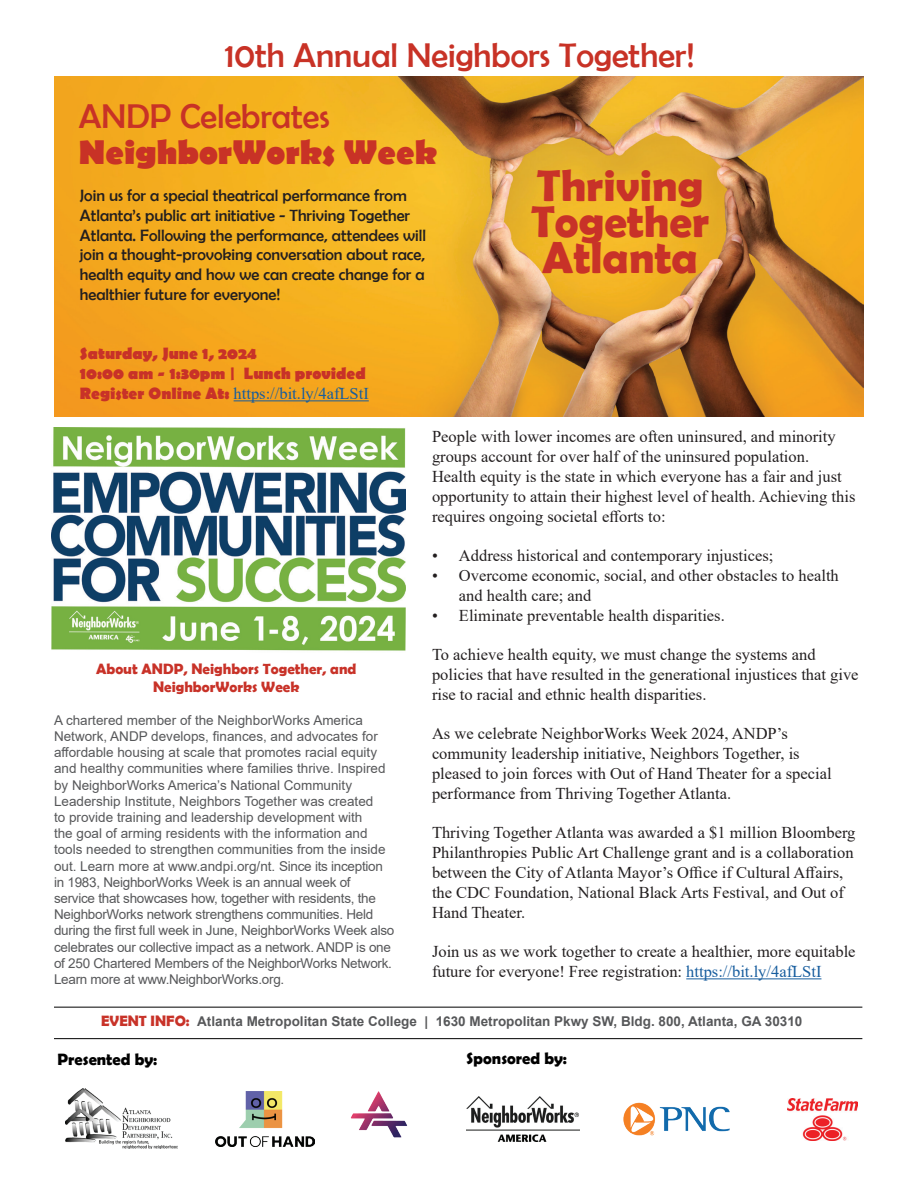
<style>
.page{position:relative;width:918px;height:1188px;background:#fff}
.page>*{position:absolute;margin:0;border:0;box-sizing:border-box;transform-origin:0 0}
.t1{font:700 45px/36px "Berlin Sans FB Demi";color:#c83228}
.t2{font:34.5px "Berlin Sans FB";color:#c83226}
.t3{font:700 34.5px "Berlin Sans FB";color:#c83226}
.t4{font:16.5px/19.8px "Times New Roman";color:#231f20}
.t5{font:16.5px/19.8px "Berlin Sans FB";color:#231f20}
.t6{font:700 16.5px/19.8px "Berlin Sans FB";color:#c83228}
.t7{font:16.5px "Times New Roman";color:#175d9e}
.t8{font:700 16.5px "Berlin Sans FB Demi";color:#000}
.t9{font:700 15px/18px "Berlin Sans FB Demi";color:#c83228;text-align:center}
.t10{font:13.5px/16.2px "Arial";color:#57585a}
.t11{font:700 13.5px "Arial";color:#57585a}
.s1{font-family:"Berlin Sans FB";font-weight:700;color:#c83228}
.s2{color:#175d9e}
.s3{font-family:"Berlin Sans FB Demi";font-size:15px;color:#c83228}
</style>
<div class="page">
<img style="left:54px;top:76px;width:810px;height:340px">
<hr style="left:686px;top:978px;width:135px;height:1px;background:#175d9e">
<hr style="left:234px;top:400px;width:135px;height:1px;background:#175d9e">
<img style="left:351px;top:1091px;width:57px;height:47px">
<img style="left:65px;top:1088px;width:113px;height:61px">
<img style="left:788px;top:1098px;width:69px;height:42px">
<img style="left:467px;top:1096px;width:112px;height:46px">
<img style="left:623px;top:1103px;width:107px;height:32px">
<img style="left:215px;top:1091px;width:100px;height:56px">
<hr style="left:54px;top:1038px;width:808px;height:1px;background:#000">
<img style="left:51px;top:428px;width:355px;height:223px">
<hr style="left:54px;top:1007px;width:808px;height:1px;background:#000">
<h2 class="t2" style="left:225px;top:36px;width:471px">10th Annual Neighbors Together!</h2>
<h2 class="t2" style="left:79px;top:97px;width:252px">ANDP Celebrates</h2>
<h2 class="t3" style="left:79px;top:132px;width:360px">NeighborWorks Week</h2>
<p class="t5" style="left:80px;top:185px;width:348px">Join us for a special theatrical performance from Atlanta’s public art initiative - Thriving Together Atlanta. Following the performance, attendees will join a thought-provoking conversation about race, health equity and how we can create change for a healthier future for everyone!</p>
<p class="t6" style="left:80px;top:345px;width:287px">Saturday, June 1, 2024<br>10:00 am - 1:30pm | Lunch provided</p>
<p class="t7" style="left:80px;top:382px;width:290px"><span class="s1">Register Online At:</span> https://bit.ly/4afLStI</p>
<h1 class="t1" style="left:531px;top:167px;width:180px">Thriving<br>Together<br>Atlanta</h1>
<p class="t9" style="left:96px;top:660px;width:262px">About ANDP, Neighbors Together, and<br>NeighborWorks Week</p>
<p class="t10" style="left:54px;top:712px;width:342px">A chartered member of the NeighborWorks America Network, ANDP develops, finances, and advocates for affordable housing at scale that promotes racial equity and healthy communities where families thrive. Inspired by NeighborWorks America’s National Community Leadership Institute, Neighbors Together was created<br>to provide training and leadership development with<br>the goal of arming residents with the information and tools needed to strengthen communities from the inside out. Learn more at www.andpi.org/nt. Since its inception in 1983, NeighborWorks Week is an annual week of service that showcases how, together with residents, the NeighborWorks network strengthens communities. Held during the first full week in June, NeighborWorks Week also celebrates our collective impact as a network. ANDP is one of 250 Chartered Members of the NeighborWorks Network.<br>Learn more at www.NeighborWorks.org.</p>
<p class="t4" style="left:432px;top:427px;width:425px">People with lower incomes are often uninsured, and minority groups account for over half of the uninsured population.<br>Health equity is the state in which everyone has a fair and just opportunity to attain their highest level of health. Achieving this requires ongoing societal efforts to:</p>
<p class="t4" style="left:432px;top:545px;width:343px">• Address historical and contemporary injustices;</p>
<p class="t4" style="left:459px;top:565px;width:381px;text-indent:-27px">• Overcome economic, social, and other obstacles to health and health care; and</p>
<p class="t4" style="left:432px;top:605px;width:294px">• Eliminate preventable health disparities.</p>
<p class="t4" style="left:432px;top:644px;width:428px">To achieve health equity, we must change the systems and policies that have resulted in the generational injustices that give rise to racial and ethnic health disparities.</p>
<p class="t4" style="left:432px;top:724px;width:401px">As we celebrate NeighborWorks Week 2024, ANDP’s community leadership initiative, Neighbors Together, is pleased to join forces with Out of Hand Theater for a special performance from Thriving Together Atlanta.</p>
<p class="t4" style="left:432px;top:823px;width:425px">Thriving Together Atlanta was awarded a $1 million Bloomberg Philanthropies Public Art Challenge grant and is a collaboration between the City of Atlanta Mayor’s Office if Cultural Affairs, the CDC Foundation, National Black Arts Festival, and Out of Hand Theater.</p>
<p class="t4" style="left:432px;top:941px;width:425px">Join us as we work together to create a healthier, more equitable future for everyone! Free registration: <span class="s2">https://bit.ly/4afLStI</span></p>
<p class="t11" style="left:101px;top:1012px;width:703px"><span class="s3">EVENT INFO:</span> Atlanta Metropolitan State College | 1630 Metropolitan Pkwy SW, Bldg. 800, Atlanta, GA 30310</p>
<p class="t8" style="left:58px;top:1049px;width:101px">Presented by:</p>
<p class="t8" style="left:466px;top:1049px;width:102px">Sponsored by:</p>
</div>
